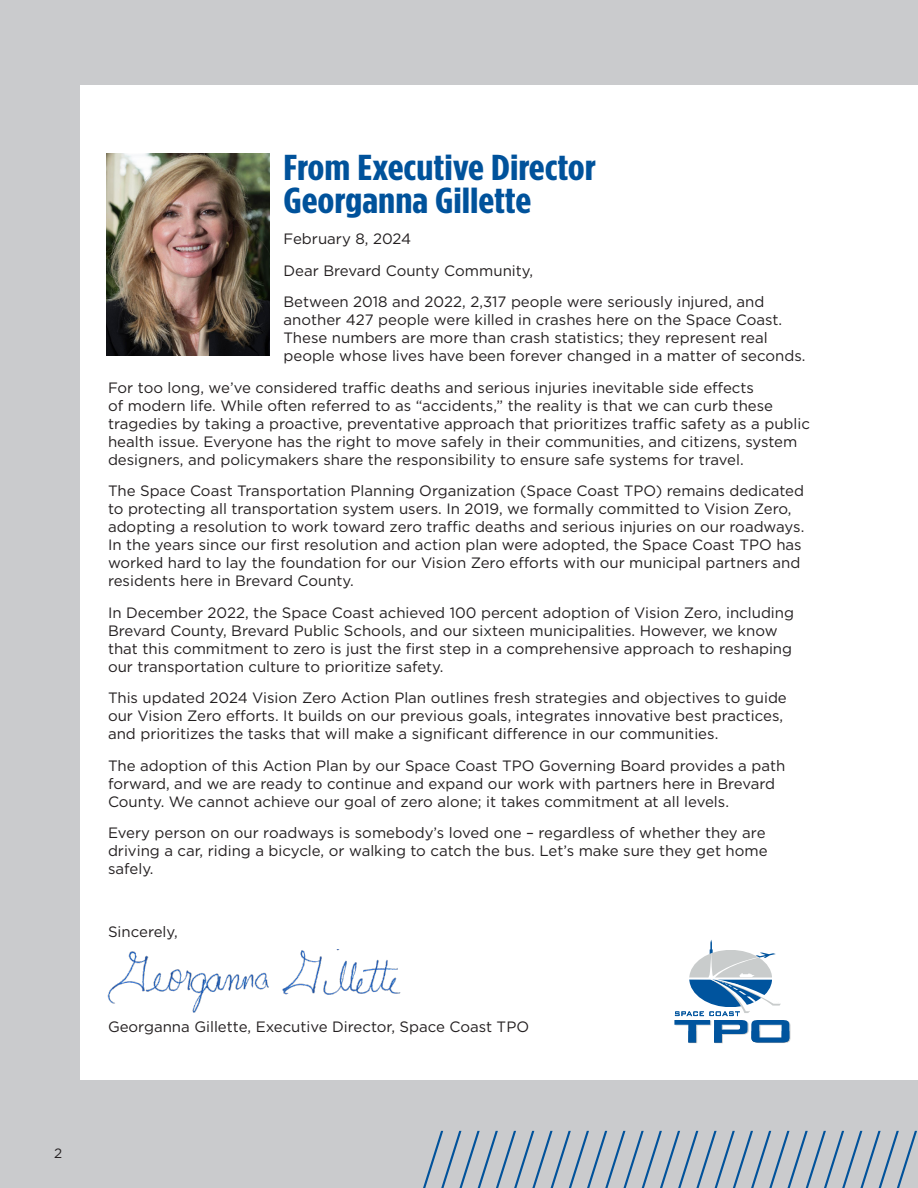
<style>
.page{position:relative;width:918px;height:1188px;background:#cacbcd}
.page>*{position:absolute;margin:0;border:0;box-sizing:border-box;transform-origin:0 0}
.t1{font:100 90px "Gotham Condensed";color:#00529b;scale:1.25 1}
.Main_H2{font:700 36px/33px "Gotham Condensed";color:#00529b;scale:1.25 1}
.Main_H2-2{font:15px/18px "Gotham";color:#231f20}
.t2{font:13.5px "Gotham";color:#231f20}
</style>
<div class="page">
<div style="left:80px;top:86px;width:838px;height:994px;background:#fff"></div>
<img style="left:106px;top:153px;width:164px;height:202px">
<svg style="left:674px;top:940px;width:116px;height:103px"></svg>
<img style="left:107px;top:950px;width:294px;height:63px">
<p class="t2" style="left:54px;top:1145px;width:10px">2</p>
<p class="Main_H2" style="left:284px;top:150px;width:252px">From Executive Director<br>Georganna Gillette</p>
<p class="Main_H2-2" style="left:284px;top:230px;width:129px">February 8, 2024</p>
<p class="Main_H2-2" style="left:284px;top:261px;width:251px">Dear Brevard County Community,</p>
<p class="Main_H2-2" style="left:284px;top:293px;width:524px">Between 2018 and 2022, 2,317 people were seriously injured, and another 427 people were killed in crashes here on the Space Coast.<br>These numbers are more than crash statistics; they represent real people whose lives have been forever changed in a matter of seconds.</p>
<p class="Main_H2-2" style="left:108px;top:378px;width:704px">For too long, we’ve considered traffic deaths and serious injuries inevitable side effects<br>of modern life. While often referred to as “accidents,” the reality is that we can curb these tragedies by taking a proactive, preventative approach that prioritizes traffic safety as a public health issue. Everyone has the right to move safely in their communities, and citizens, system designers, and policymakers share the responsibility to ensure safe systems for travel.</p>
<p class="Main_H2-2" style="left:108px;top:482px;width:698px">The Space Coast Transportation Planning Organization (Space Coast TPO) remains dedicated to protecting all transportation system users. In 2019, we formally committed to Vision Zero, adopting a resolution to work toward zero traffic deaths and serious injuries on our roadways.<br>In the years since our first resolution and action plan were adopted, the Space Coast TPO has worked hard to lay the foundation for our Vision Zero efforts with our municipal partners and residents here in Brevard County.</p>
<p class="Main_H2-2" style="left:108px;top:603px;width:688px">In December 2022, the Space Coast achieved 100 percent adoption of Vision Zero, including Brevard County, Brevard Public Schools, and our sixteen municipalities. However, we know that this commitment to zero is just the first step in a comprehensive approach to reshaping our transportation culture to prioritize safety.</p>
<p class="Main_H2-2" style="left:108px;top:689px;width:680px">This updated 2024 Vision Zero Action Plan outlines fresh strategies and objectives to guide our Vision Zero efforts. It builds on our previous goals, integrates innovative best practices, and prioritizes the tasks that will make a significant difference in our communities.</p>
<p class="Main_H2-2" style="left:108px;top:756px;width:679px">The adoption of this Action Plan by our Space Coast TPO Governing Board provides a path forward, and we are ready to continue and expand our work with partners here in Brevard<br>County. We cannot achieve our goal of zero alone; it takes commitment at all levels.</p>
<p class="Main_H2-2" style="left:108px;top:824px;width:661px">Every person on our roadways is somebody’s loved one – regardless of whether they are driving a car, riding a bicycle, or walking to catch the bus. Let’s make sure they get home safely.</p>
<p class="Main_H2-2" style="left:108px;top:923px;width:71px">Sincerely,</p>
<p class="Main_H2-2" style="left:108px;top:1017px;width:423px">Georganna Gillette, Executive Director, Space Coast TPO</p>
<h1 class="t1" style="left:417px;top:1118px;width:402px">///////////////////////////</h1>
</div>
